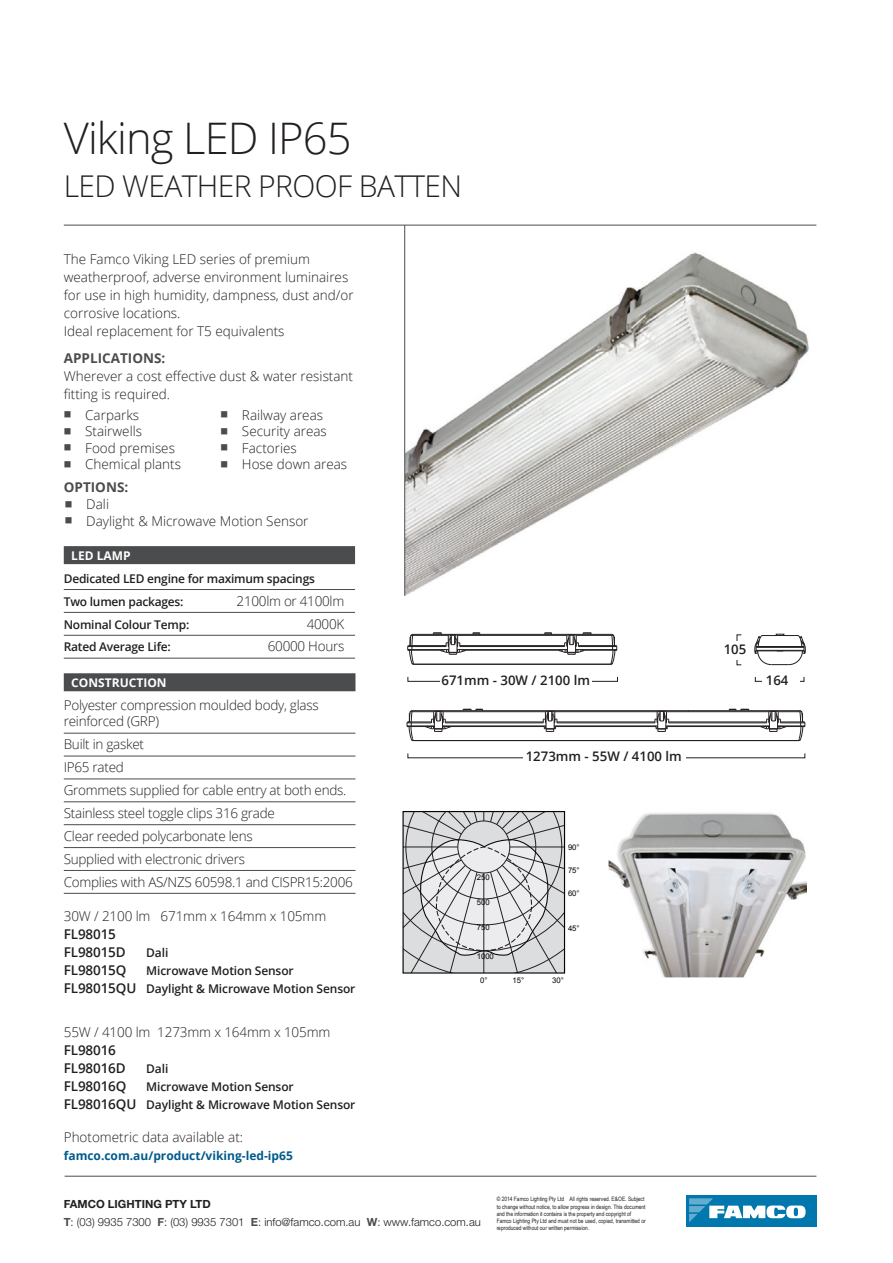
<style>
.page{position:relative;width:893px;height:1263px;background:#fff}
.page>*{position:absolute;margin:0;border:0;box-sizing:border-box;transform-origin:0 0}
.t1{font:300 43.5px "Open Sans";letter-spacing:-.02em;color:#231f20}
.t2{font:300 30px "Open Sans";letter-spacing:-.02em;color:#231f20}
.t3{font:300 13.5px/16.5px "Open Sans";color:#231f20}
.t4{font:300 13.5px/23px "Open Sans";letter-spacing:-.02em;color:#231f20}
.t5{font:600 13.5px/18px "Open Sans";letter-spacing:-.01em;color:#231f20}
.t6{font:700 13.5px "Open Sans";color:#4b4c4d}
.t7{font:600 13.2px "Open Sans";color:#231f20}
.t8{font:600 12px/18px "Open Sans";letter-spacing:-.01em;color:#231f20}
.t9{font:700 12px "Open Sans";color:#005b8c}
.t10{font:700 12px "Open Sans";color:#fff}
.t11{font:300 11.25px/17.7px "Helvetica Neue LT";color:#231f20}
.t12{font:7.8px "Arial";color:#040503}
.t13{font:6px/7.2px "Arial Narrow";color:#231f20}
.s1{font-size:13.5px}
.s2{font-weight:700}
.s3{font-weight:700;color:#4b4c4d}
</style>
<div class="page">
<svg style="left:404px;top:813px;width:159px;height:158px;background:#cacbcd"></svg>
<div style="left:402px;top:811px;width:163px;height:162px;border:1px solid #040503"></div>
<svg style="left:415px;top:838px;width:139px;height:119px;background:#cdccce"></svg>
<img style="left:406px;top:252px;width:403px;height:344px">
<img style="left:610px;top:812px;width:196px;height:164px">
<div style="left:608px;top:787px;width:213px;height:191px;border:1px solid #fff"></div>
<hr style="left:64px;top:225px;width:752px;height:1px;background:#4b4c4d">
<div style="left:686px;top:1195px;width:130px;height:31px;background:#0078ae"></div>
<svg style="left:689px;top:1198px;width:117px;height:24px"></svg>
<hr style="left:65px;top:1176px;width:751px;height:1px;background:#4b4c4d">
<div style="left:64px;top:673px;width:291px;height:18px;background:#4b4c4d"></div>
<hr style="left:64px;top:733px;width:291px;height:1px;background:#4b4c4d">
<hr style="left:64px;top:756px;width:291px;height:1px;background:#4b4c4d">
<hr style="left:64px;top:778px;width:291px;height:1px;background:#4b4c4d">
<hr style="left:64px;top:801px;width:291px;height:1px;background:#4b4c4d">
<hr style="left:64px;top:824px;width:291px;height:1px;background:#4b4c4d">
<hr style="left:64px;top:847px;width:291px;height:1px;background:#4b4c4d">
<hr style="left:64px;top:870px;width:291px;height:1px;background:#4b4c4d">
<hr style="left:64px;top:893px;width:291px;height:1px;background:#4b4c4d">
<hr style="left:404px;top:225px;width:1px;height:371px;background:#4b4c4d">
<svg style="left:754px;top:634px;width:52px;height:31px"></svg>
<hr style="left:412px;top:710px;width:388px;height:1px;background:#231f20">
<hr style="left:666px;top:711px;width:103px;height:1px;background:#231f20">
<hr style="left:555px;top:711px;width:102px;height:1px;background:#231f20">
<hr style="left:443px;top:711px;width:102px;height:1px;background:#231f20">
<hr style="left:669px;top:722px;width:98px;height:1px;background:#231f20">
<hr style="left:557px;top:722px;width:98px;height:1px;background:#231f20">
<hr style="left:445px;top:722px;width:98px;height:1px;background:#231f20">
<hr style="left:669px;top:723px;width:98px;height:1px;background:#231f20">
<hr style="left:557px;top:723px;width:98px;height:1px;background:#231f20">
<hr style="left:445px;top:723px;width:98px;height:1px;background:#231f20">
<hr style="left:556px;top:726px;width:100px;height:1px;background:#231f20">
<hr style="left:442px;top:726px;width:102px;height:1px;background:#231f20">
<hr style="left:667px;top:726px;width:102px;height:1px;background:#231f20">
<hr style="left:413px;top:740px;width:386px;height:1px;background:#231f20">
<svg style="left:462px;top:708px;width:21px;height:3px"></svg>
<svg style="left:729px;top:708px;width:20px;height:3px"></svg>
<svg style="left:655px;top:711px;width:14px;height:21px"></svg>
<svg style="left:543px;top:711px;width:15px;height:21px"></svg>
<hr style="left:413px;top:634px;width:199px;height:1px;background:#231f20">
<hr style="left:458px;top:635px;width:109px;height:1px;background:#231f20">
<hr style="left:413px;top:635px;width:35px;height:1px;background:#231f20">
<hr style="left:576px;top:635px;width:36px;height:1px;background:#231f20">
<hr style="left:578px;top:645px;width:38px;height:1px;background:#231f20">
<hr style="left:460px;top:645px;width:105px;height:1px;background:#231f20">
<hr style="left:409px;top:645px;width:37px;height:1px;background:#231f20">
<hr style="left:578px;top:646px;width:39px;height:1px;background:#231f20">
<hr style="left:460px;top:646px;width:105px;height:1px;background:#231f20">
<hr style="left:408px;top:646px;width:38px;height:1px;background:#231f20">
<hr style="left:576px;top:649px;width:41px;height:1px;background:#231f20">
<hr style="left:457px;top:649px;width:110px;height:1px;background:#231f20">
<hr style="left:408px;top:649px;width:41px;height:1px;background:#231f20">
<hr style="left:408px;top:650px;width:36px;height:1px;background:#231f20">
<hr style="left:462px;top:650px;width:101px;height:1px;background:#231f20">
<hr style="left:580px;top:650px;width:37px;height:1px;background:#231f20">
<hr style="left:414px;top:664px;width:197px;height:1px;background:#231f20">
<svg style="left:472px;top:632px;width:8px;height:2px"></svg>
<svg style="left:544px;top:632px;width:8px;height:2px"></svg>
<svg style="left:433px;top:632px;width:33px;height:23px"></svg>
<svg style="left:559px;top:632px;width:33px;height:23px"></svg>
<svg style="left:406px;top:710px;width:46px;height:31px"></svg>
<svg style="left:760px;top:710px;width:46px;height:31px"></svg>
<svg style="left:610px;top:634px;width:7px;height:31px"></svg>
<svg style="left:407px;top:634px;width:7px;height:31px"></svg>
<div style="left:64px;top:546px;width:291px;height:18px;background:#4b4c4d"></div>
<hr style="left:64px;top:589px;width:291px;height:1px;background:#4b4c4d">
<hr style="left:64px;top:612px;width:291px;height:1px;background:#4b4c4d">
<hr style="left:64px;top:635px;width:291px;height:1px;background:#4b4c4d">
<hr style="left:64px;top:658px;width:291px;height:1px;background:#4b4c4d">
<h1 class="t1" style="left:64px;top:109px;width:289px">Viking LED IP65</h1>
<h2 class="t2" style="left:64px;top:166px;width:400px">LED Weathe r proof batte n</h2>
<p class="t3" style="left:64px;top:250px;width:291px;line-height:18px">The Famco Viking LED series of premium weatherproof, adverse environment luminaires for use in high humidity, dampness, dust and/or corrosive locations.<br>Ideal replacement for T5 equivalents</p>
<p class="t6" style="left:64px;top:348px;width:103px">Applications:</p>
<p class="t3" style="left:64px;top:366px;width:291px;line-height:18px">Wherever a cost effective dust &amp; water resistant fitting is required.</p>
<p class="t3" style="left:85px;top:406px;width:97px">Carparks<br>Stairwells<br>Food premises<br>Chemical plants</p>
<p class="t3" style="left:242px;top:406px;width:107px">Railway areas<br>Security areas<br>Factories<br>H ose down areas</p>
<p class="t6" style="left:64px;top:477px;width:10px">OPTIONS</p>
<p class="t6" style="left:124px;top:477px;width:5px">:</p>
<p class="t3" style="left:86px;top:496px;width:224px">Dali<br>Daylight &amp; Microwave Motion Sensor</p>
<p class="t10" style="left:71px;top:547px;width:59px">LED LAMP</p>
<p class="t8" style="left:64px;top:567px;width:253px;line-height:23px">Dedicated LED engine for maximum spacings<br>Two lumen packages:</p>
<p class="t4" style="left:237px;top:589px;width:109px">2100lm or 4100lm</p>
<p class="t8" style="left:64px;top:615px;width:127px">Nominal Colour Temp:</p>
<p class="t3" style="left:307px;top:615px;width:39px">4000K</p>
<p class="t8" style="left:64px;top:638px;width:109px">Rated Average Life:</p>
<p class="t3" style="left:268px;top:638px;width:78px">60000 H ours</p>
<p class="t10" style="left:71px;top:674px;width:97px">Construction</p>
<p class="t4" style="left:64px;top:696px;width:256px;line-height:16.5px">Polyester compression moulded body, glass reinforced (GRP)</p>
<p class="t4" style="left:64px;top:732px;width:291px">Built in gasket<br>IP65 rated<br>Grommets supplied for cable entry at both ends.<br>Stainless steel toggle clips 316 grade<br>Clear reeded polycarbonate lens<br>Supplied with electronic drivers<br>Complies with AS/NZS 60598.1 and CISPR15:2006</p>
<p class="t3" style="left:64px;top:907px;width:264px">30W / 2100 lm 671mm x 164mm x 105mm</p>
<p class="t5" style="left:64px;top:924px;width:64px">FL98015<br>FL98015D</p>
<p class="t8" style="left:146px;top:943px;width:24px">Dali</p>
<p class="t5" style="left:64px;top:960px;width:64px">FL98015Q</p>
<p class="t8" style="left:64px;top:961px;width:293px;text-indent:82px">Microwave Motion Sensor<br><span class="s1">FL98015QU</span> Daylight &amp; Microwave Motion Sensor</p>
<p class="t3" style="left:64px;top:1024px;width:268px">55W / 4100 lm 1273mm x 164mm x 105mm</p>
<p class="t5" style="left:64px;top:1041px;width:64px">FL98016<br>FL98016D</p>
<p class="t8" style="left:146px;top:1060px;width:24px">Dali</p>
<p class="t5" style="left:64px;top:1077px;width:64px">FL98016Q</p>
<p class="t8" style="left:64px;top:1078px;width:293px;text-indent:82px">Microwave Motion Sensor<br><span class="s1">FL98016QU</span> Daylight &amp; Microwave Motion Sensor</p>
<p class="t3" style="left:64px;top:1128px;width:181px">Photometric data available at:</p>
<p class="t9" style="left:64px;top:1147px;width:231px">famco.com.au/product/viking-led-ip65</p>
<p class="t7" style="left:724px;top:640px;width:24px">105</p>
<p class="t7" style="left:441px;top:672px;width:150px">671mm - 30W / 2100 lm</p>
<p class="t7" style="left:766px;top:672px;width:24px">164</p>
<p class="t7" style="left:526px;top:747px;width:158px">1273mm - 55W / 4100 lm</p>
<p class="t12" style="left:477px;top:872px;width:14px">250</p>
<p class="t12" style="left:477px;top:897px;width:14px">500</p>
<p class="t12" style="left:477px;top:922px;width:14px">750</p>
<p class="t12" style="left:477px;top:951px;width:19px">1000</p>
<p class="t12" style="left:568px;top:842px;width:13px">90°</p>
<p class="t12" style="left:568px;top:865px;width:13px">75°</p>
<p class="t12" style="left:568px;top:888px;width:13px">60°</p>
<p class="t12" style="left:568px;top:923px;width:13px">45°</p>
<p class="t12" style="left:480px;top:975px;width:9px">0°</p>
<p class="t12" style="left:513px;top:975px;width:13px">15°</p>
<p class="t12" style="left:552px;top:975px;width:13px">30°</p>
<p class="t11" style="left:64px;top:1195px;width:419px"><span class="s2">FAMCO LIGHTING PTY LTD<br></span><span class="s3">T</span>: (03) 9935 7300 <span class="s3">F</span>: (03) 9935 7301 <span class="s3">E</span>: info@famco.com.au <span class="s3">W</span>: www.famco.com.au</p>
<p class="t13" style="left:497px;top:1195px;width:151px">© 2014 Famco Lighting Pty Ltd All rights reserved. E&amp;OE. Subject to change without notice, to allow progress in design. This document and the information it contains is the property and copyright of Famco Lighting Pty Ltd and must not be used, copied, transmitted or reproduced without our written permission.</p>
</div>
